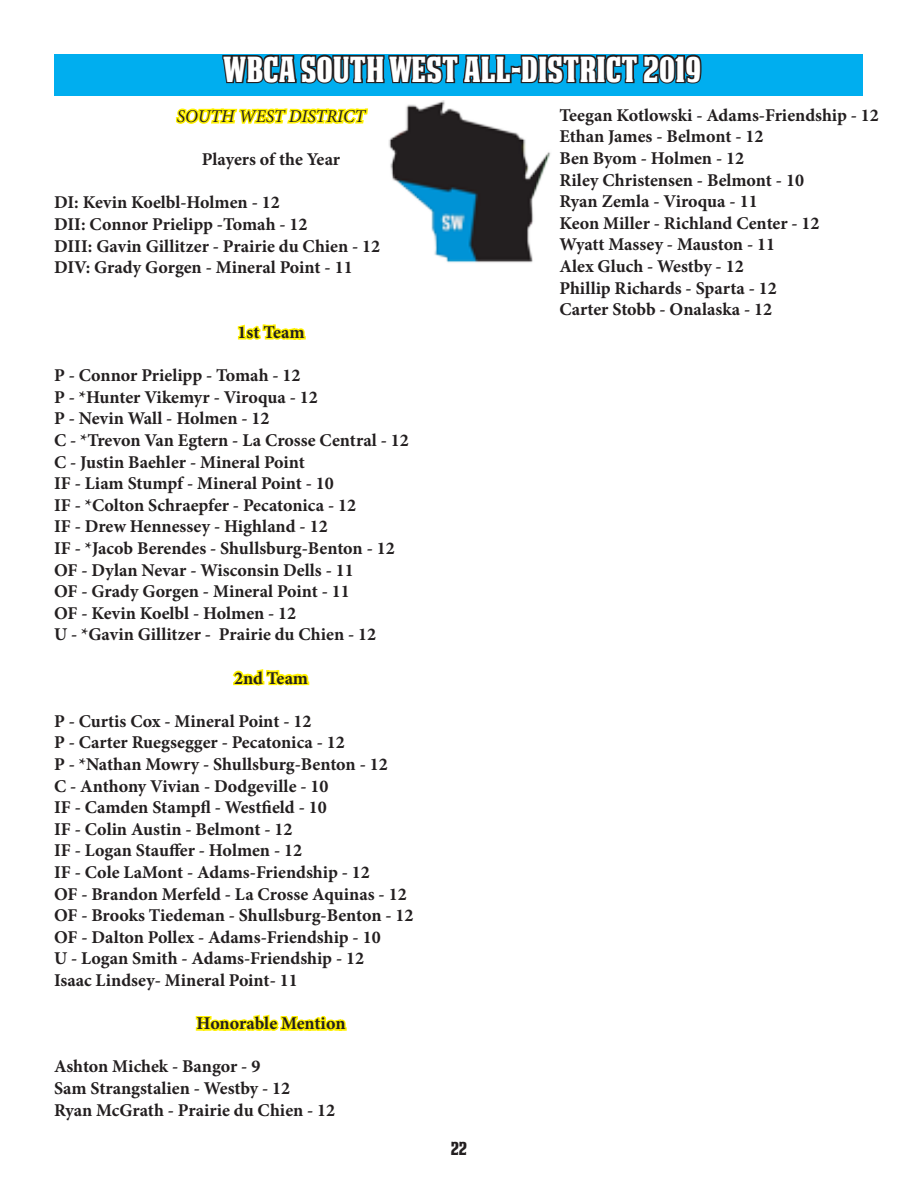
<style>
.page{position:relative;width:918px;height:1188px;background:#fff}
.page>*{position:absolute;margin:0;border:0;box-sizing:border-box;transform-origin:0 0}
.t1{font:34.5px "DEATHEMAACHNCV";color:#fff}
.t2{font:700 18px "Minion Pro";color:#231f20}
.t3{font:italic 18px "Minion Pro";color:#231f20}
.t4{font:18px "DEATHEMAACHNCV";color:#231f20}
</style>
<div class="page">
<svg style="left:237px;top:324px;width:69px;height:16px"></svg>
<svg style="left:232px;top:669px;width:78px;height:17px"></svg>
<svg style="left:195px;top:1014px;width:152px;height:17px"></svg>
<div style="left:55px;top:54px;width:808px;height:42px;background:#00aeef"></div>
<svg style="left:175px;top:54px;width:527px;height:91px"></svg>
<img style="left:389px;top:100px;width:163px;height:163px">
<p class="t1" style="left:223px;top:49px;width:480px">WBCA SOUTH WEST ALL-DISTRICT 2019</p>
<p class="t3" style="left:177px;top:104px;width:190px">SOUTH WEST DISTRICT</p>
<p class="t2" style="left:202px;top:147px;width:140px">Players of the Year</p>
<p class="t2" style="left:54px;top:190px;width:227px">DI: Kevin Koelbl-Holmen - 12</p>
<p class="t2" style="left:54px;top:212px;width:255px">DII: Connor Prielipp -Tomah - 12</p>
<p class="t2" style="left:54px;top:233px;width:328px">DIII: Gavin Gillitzer - Prairie du Chien - 12</p>
<p class="t2" style="left:54px;top:255px;width:300px">DIV: Grady Gorgen - Mineral Point - 11</p>
<p class="t2" style="left:238px;top:320px;width:69px">1st Team</p>
<p class="t2" style="left:54px;top:363px;width:248px">P - Connor Prielipp - Tomah - 12</p>
<p class="t2" style="left:54px;top:384px;width:265px">P - *Hunter Vikemyr - Viroqua - 12</p>
<p class="t2" style="left:54px;top:406px;width:217px">P - Nevin Wall - Holmen - 12</p>
<p class="t2" style="left:54px;top:428px;width:356px">C - *Trevon Van Egtern - La Crosse Central - 12</p>
<p class="t2" style="left:54px;top:449px;width:252px">C - Justin Baehler - Mineral Point</p>
<p class="t2" style="left:54px;top:471px;width:281px">IF - Liam Stumpf - Mineral Point - 10</p>
<p class="t2" style="left:54px;top:492px;width:304px">IF - *Colton Schraepfer - Pecatonica - 12</p>
<p class="t2" style="left:54px;top:514px;width:275px">IF - Drew Hennessey - Highland - 12</p>
<p class="t2" style="left:54px;top:536px;width:342px">IF - *Jacob Berendes - Shullsburg-Benton - 12</p>
<p class="t2" style="left:54px;top:557px;width:301px">OF - Dylan Nevar - Wisconsin Dells - 11</p>
<p class="t2" style="left:54px;top:579px;width:297px">OF - Grady Gorgen - Mineral Point - 11</p>
<p class="t2" style="left:54px;top:600px;width:244px">OF - Kevin Koelbl - Holmen - 12</p>
<p class="t2" style="left:54px;top:622px;width:324px">U - *Gavin Gillitzer - Prairie du Chien - 12</p>
<p class="t2" style="left:234px;top:665px;width:76px">2nd Team</p>
<p class="t2" style="left:54px;top:708px;width:259px">P - Curtis Cox - Mineral Point - 12</p>
<p class="t2" style="left:54px;top:730px;width:292px">P - Carter Ruegsegger - Pecatonica - 12</p>
<p class="t2" style="left:54px;top:752px;width:335px">P - *Nathan Mowry - Shullsburg-Benton - 12</p>
<p class="t2" style="left:54px;top:773px;width:276px">C - Anthony Vivian - Dodgeville - 10</p>
<p class="t2" style="left:54px;top:795px;width:274px">IF - Camden Stampfl - Westfield - 10</p>
<p class="t2" style="left:54px;top:816px;width:240px">IF - Colin Austin - Belmont - 12</p>
<p class="t2" style="left:54px;top:838px;width:250px">IF - Logan Stauffer - Holmen - 12</p>
<p class="t2" style="left:54px;top:860px;width:317px">IF - Cole LaMont - Adams-Friendship - 12</p>
<p class="t2" style="left:54px;top:881px;width:354px">OF - Brandon Merfeld - La Crosse Aquinas - 12</p>
<p class="t2" style="left:54px;top:903px;width:361px">OF - Brooks Tiedeman - Shullsburg-Benton - 12</p>
<p class="t2" style="left:54px;top:924px;width:328px">OF - Dalton Pollex - Adams-Friendship - 10</p>
<p class="t2" style="left:54px;top:946px;width:312px">U - Logan Smith - Adams-Friendship - 12</p>
<p class="t2" style="left:54px;top:968px;width:245px">Isaac Lindsey- Mineral Point- 11</p>
<p class="t2" style="left:197px;top:1011px;width:150px">Honorable Mention</p>
<p class="t2" style="left:54px;top:1054px;width:208px">Ashton Michek - Bangor - 9</p>
<p class="t2" style="left:54px;top:1076px;width:238px">Sam Strangstalien - Westby - 12</p>
<p class="t2" style="left:54px;top:1097px;width:283px">Ryan McGrath - Prairie du Chien - 12</p>
<p class="t4" style="left:451px;top:1138px;width:18px">22</p>
<p class="t2" style="left:559px;top:102px;width:321px">Teegan Kotlowski - Adams-Friendship - 12</p>
<p class="t2" style="left:559px;top:124px;width:206px">Ethan James - Belmont - 12</p>
<p class="t2" style="left:559px;top:146px;width:186px">Ben Byom - Holmen - 12</p>
<p class="t2" style="left:559px;top:167px;width:246px">Riley Christensen - Belmont - 10</p>
<p class="t2" style="left:559px;top:189px;width:200px">Ryan Zemla - Viroqua - 11</p>
<p class="t2" style="left:559px;top:210px;width:262px">Keon Miller - Richland Center - 12</p>
<p class="t2" style="left:559px;top:232px;width:217px">Wyatt Massey - Mauston - 11</p>
<p class="t2" style="left:559px;top:254px;width:186px">Alex Gluch - Westby - 12</p>
<p class="t2" style="left:559px;top:275px;width:219px">Phillip Richards - Sparta - 12</p>
<p class="t2" style="left:559px;top:297px;width:214px">Carter Stobb - Onalaska - 12</p>
</div>
